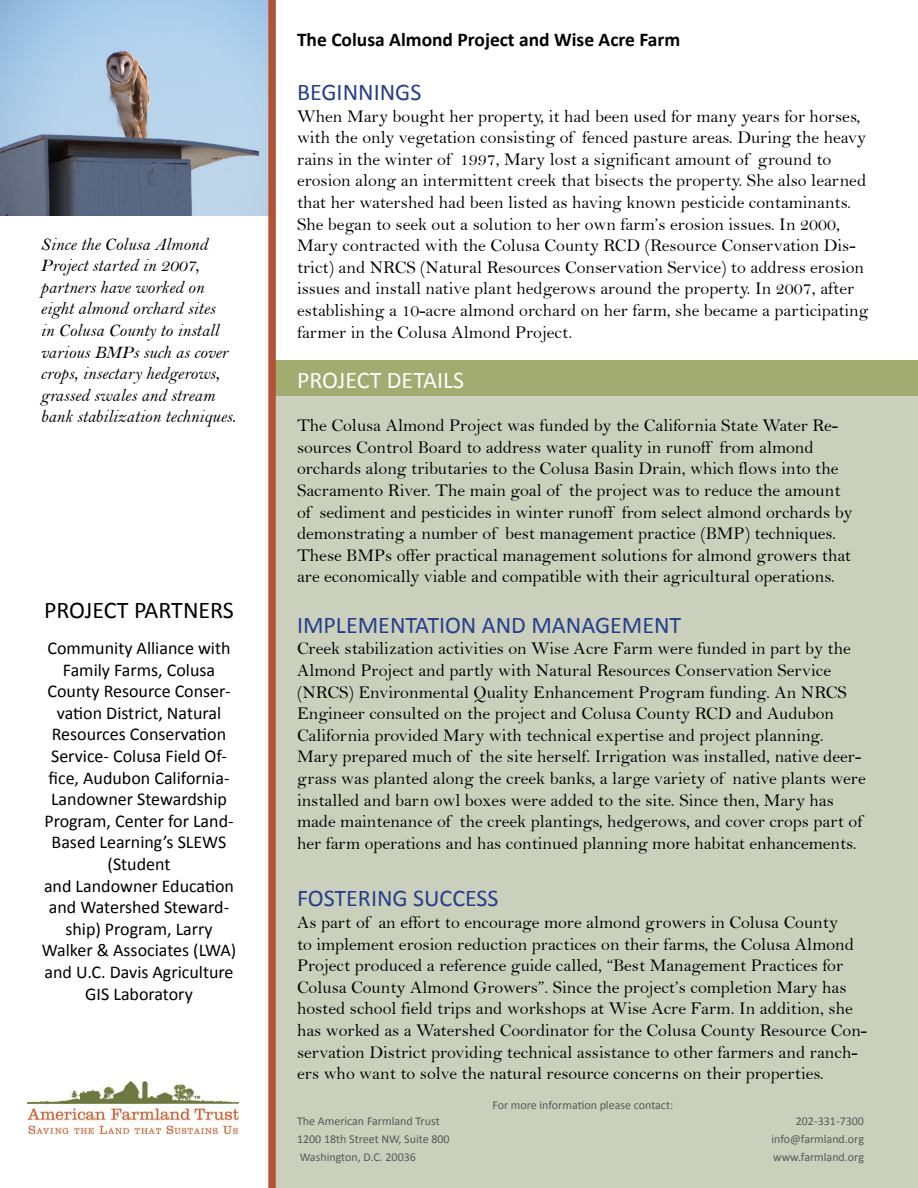
<style>
.page{position:relative;width:918px;height:1188px;background:#fff}
.page>*{position:absolute;margin:0;border:0;box-sizing:border-box;transform-origin:0 0}
.t1{font:24px "Calibri";color:#253f8e}
.t2{font:24px "Calibri";color:#000}
.t3{font:24px "Calibri";color:#fff}
.t4{font:700 19.5px "Calibri";color:#000}
.t5{font:18px/21.6px "Bell";color:#000}
.t6{font:18px/21.6px "Calibri";color:#000;text-align:center}
.t7{font:18px/21.6px "Bell MT Italic";color:#000}
.t8{font:12px "Calibri";color:#57585a}
</style>
<div class="page">
<img style="left:0;top:0;width:268px;height:216px">
<div style="left:276px;top:396px;width:642px;height:792px;background:#cbd0bc"></div>
<div style="left:272px;top:360px;width:646px;height:36px;background:#a2ac71"></div>
<div style="left:268px;top:0;width:8px;height:1188px;background:#b25335"></div>
<img style="left:27px;top:1082px;width:212px;height:52px">
<p class="t7" style="left:40px;top:233px;width:197px">Since the Colusa Almond<br>Project started in 2007, partners have worked on eight almond orchard sites<br>in Colusa County to install various BMPs such as cover crops, insectary hedgerows, grassed swales and stream bank stabilization techniques.</p>
<p class="t2" style="left:44px;top:595px;width:191px">PROJECT PARTNERS</p>
<p class="t6" style="left:44px;top:637px;width:191px">Community Alliance with<br>Family Farms, Colusa<br>County Resource Conser&shy;vation District, Natural<br>Resources Conservation<br>Service- Colusa Field Of&shy;fice, Audubon California-<br>Landowner Stewardship<br>Program, Center for Land-<br>Based Learning’s SLEWS (Student</p>
<p class="t6" style="left:44px;top:875px;width:192px">and Landowner Education and Watershed Steward&shy;ship) Program, Larry</p>
<p class="t6" style="left:42px;top:940px;width:196px">Walker &amp; Associates (LWA) and U.C. Davis Agriculture<br>GIS Laboratory</p>
<p class="t4" style="left:297px;top:27px;width:385px">The Colusa Almond Project and Wise Acre Farm</p>
<p class="t1" style="left:297px;top:77px;width:126px">BEGINNINGS</p>
<p class="t5" style="left:297px;top:105px;width:573px">When Mary bought her property, it had been used for many years for horses, with the only vegetation consisting of fenced pasture areas. During the heavy rains in the winter of 1997, Mary lost a significant amount of ground to erosion along an intermittent creek that bisects the property. She also learned that her watershed had been listed as having known pesticide contaminants.<br>She began to seek out a solution to her own farm’s erosion issues. In 2000, Mary contracted with the Colusa County RCD (Resource Conservation Dis&shy;trict) and NRCS (Natural Resources Conservation Service) to address erosion issues and install native plant hedgerows around the property. In 2007, after establishing a 10-acre almond orchard on her farm, she became a participating farmer in the Colusa Almond Project.</p>
<p class="t3" style="left:297px;top:365px;width:169px">PROJECT DETAILS</p>
<p class="t5" style="left:297px;top:415px;width:557px">The Colusa Almond Project was funded by the California State Water Re&shy;sources Control Board to address water quality in runoff from almond orchards along tributaries to the Colusa Basin Drain, which flows into the Sacramento River. The main goal of the project was to reduce the amount of sediment and pesticides in winter runoff from select almond orchards by demonstrating a number of best management practice (BMP) techniques.<br>These BMPs offer practical management solutions for almond growers that are economically viable and compatible with their agricultural operations.</p>
<p class="t1" style="left:297px;top:610px;width:386px">IMPLEMENTATION AND MANAGEMENT</p>
<p class="t5" style="left:297px;top:638px;width:570px">Creek stabilization activities on Wise Acre Farm were funded in part by the Almond Project and partly with Natural Resources Conservation Service (NRCS) Environmental Quality Enhancement Program funding. An NRCS Engineer consulted on the project and Colusa County RCD and Audubon California provided Mary with technical expertise and project planning.<br>Mary prepared much of the site herself. Irrigation was installed, native deer&shy;grass was planted along the creek banks, a large variety of native plants were installed and barn owl boxes were added to the site. Since then, Mary has made maintenance of the creek plantings, hedgerows, and cover crops part of her farm operations and has continued planning more habitat enhancements.</p>
<p class="t1" style="left:297px;top:883px;width:203px">FOSTERING SUCCESS</p>
<p class="t5" style="left:297px;top:911px;width:572px">As part of an effort to encourage more almond growers in Colusa County<br>to implement erosion reduction practices on their farms, the Colusa Almond Project produced a reference guide called, “Best Management Practices for Colusa County Almond Growers”. Since the project’s completion Mary has hosted school field trips and workshops at Wise Acre Farm. In addition, she has worked as a Watershed Coordinator for the Colusa County Resource Con&shy;servation District providing technical assistance to other farmers and ranch&shy;ers who want to solve the natural resource concerns on their properties.</p>
<p class="t8" style="left:297px;top:1113px;width:144px">The American Farmland Trust</p>
<p class="t8" style="left:297px;top:1131px;width:154px">1200 18th Street NW, Suite 800</p>
<p class="t8" style="left:300px;top:1149px;width:118px">Washington, D.C. 20036</p>
<p class="t8" style="left:492px;top:1097px;width:182px">For more information please contact:</p>
<p class="t8" style="left:796px;top:1113px;width:70px">202-331-7300</p>
<p class="t8" style="left:771px;top:1131px;width:94px">info@farmland.org</p>
<p class="t8" style="left:773px;top:1149px;width:92px">www.farmland.org</p>
</div>
